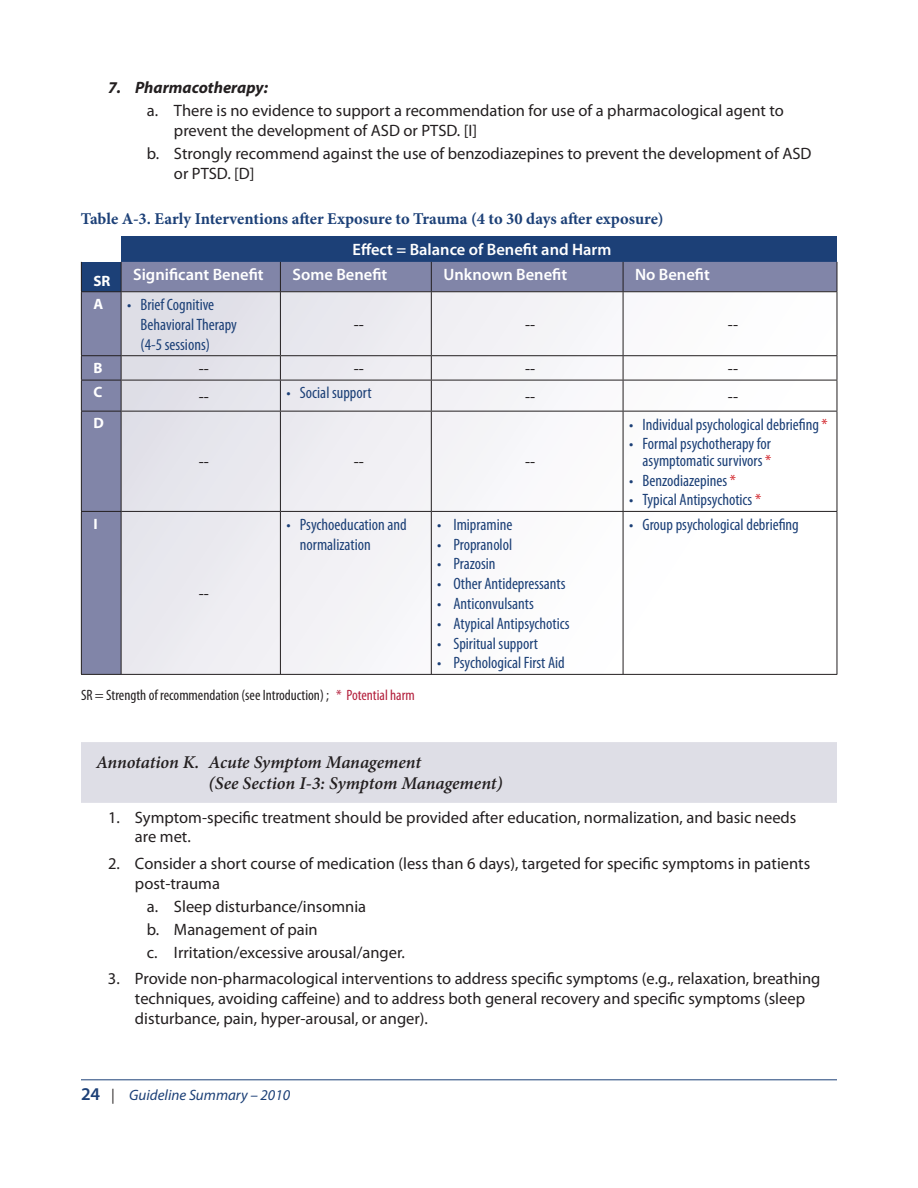
<style>
.page{position:relative;width:918px;height:1188px;background:#fff}
.page>*{position:absolute;margin:0;border:0;box-sizing:border-box;transform-origin:0 0}
.t1{font:italic 600 18px/21.6px "Minion Pro";letter-spacing:-.005em;color:#231f20}
.t2{font:16.5px/19.8px "Myriad Pro";color:#231f20}
.t3{font:condensed 16.5px/19.8px "Myriad Pro";color:#1c4077}
.t4{font:600 16.5px "Myriad Pro";color:#fff}
.t5{font:700 16.5px "Minion Pro";color:#1c4077}
.t6{font:italic 700 16.5px "Myriad Pro";color:#231f20}
.t7{font:condensed 15px "Myriad Pro";color:#231f20}
.t8{font:italic 15px "Myriad Pro";color:#1c4077}
.t9{font:700 15px "Myriad Pro";color:#fff}
.s1{color:#d22329}
.s2{color:#b31e3b}
.s3{font-weight:600;font-style:normal;font-size:18px}
.s4{color:#231f20}
</style>
<div class="page">
<hr style="left:81px;top:1080px;width:756px;height:1px;background:#1c4077">
<div style="left:81px;top:742px;width:756px;height:27px;background:#dedee6"></div>
<div style="left:81px;top:762px;width:756px;height:41px;background:#dedee6"></div>
<div style="left:121px;top:237px;width:716px;height:25px;background:#1c4077"></div>
<div style="left:82px;top:262px;width:755px;height:412px;background:#8185a8"></div>
<svg style="left:122px;top:292px;width:715px;height:382px"></svg>
<svg style="left:81px;top:262px;width:1px;height:29px"></svg>
<svg style="left:121px;top:262px;width:1px;height:29px"></svg>
<svg style="left:280px;top:262px;width:1px;height:29px"></svg>
<svg style="left:431px;top:262px;width:1px;height:29px"></svg>
<svg style="left:623px;top:262px;width:1px;height:29px"></svg>
<svg style="left:837px;top:262px;width:1px;height:29px"></svg>
<hr style="left:81px;top:291px;width:756px;height:1px;background:#231f20">
<hr style="left:81px;top:292px;width:1px;height:63px;background:#231f20">
<hr style="left:121px;top:292px;width:1px;height:63px;background:#231f20">
<hr style="left:280px;top:292px;width:1px;height:63px;background:#231f20">
<hr style="left:431px;top:292px;width:1px;height:63px;background:#231f20">
<hr style="left:623px;top:292px;width:1px;height:63px;background:#231f20">
<hr style="left:837px;top:292px;width:1px;height:63px;background:#231f20">
<hr style="left:81px;top:355px;width:40px;height:1px;background:#231f20">
<svg style="left:81px;top:356px;width:1px;height:24px"></svg>
<hr style="left:121px;top:355px;width:159px;height:1px;background:#231f20">
<svg style="left:121px;top:356px;width:1px;height:24px"></svg>
<hr style="left:280px;top:355px;width:151px;height:1px;background:#231f20">
<svg style="left:280px;top:356px;width:1px;height:24px"></svg>
<hr style="left:431px;top:355px;width:192px;height:1px;background:#231f20">
<svg style="left:431px;top:356px;width:1px;height:24px"></svg>
<hr style="left:623px;top:355px;width:214px;height:1px;background:#231f20">
<svg style="left:623px;top:356px;width:1px;height:24px"></svg>
<svg style="left:837px;top:356px;width:1px;height:24px"></svg>
<hr style="left:81px;top:380px;width:40px;height:1px;background:#231f20">
<hr style="left:81px;top:380px;width:1px;height:31px;background:#231f20">
<hr style="left:121px;top:380px;width:159px;height:1px;background:#231f20">
<hr style="left:121px;top:380px;width:1px;height:31px;background:#231f20">
<hr style="left:280px;top:380px;width:151px;height:1px;background:#231f20">
<hr style="left:280px;top:380px;width:1px;height:31px;background:#231f20">
<hr style="left:431px;top:380px;width:192px;height:1px;background:#231f20">
<hr style="left:431px;top:380px;width:1px;height:31px;background:#231f20">
<hr style="left:623px;top:380px;width:214px;height:1px;background:#231f20">
<hr style="left:623px;top:380px;width:1px;height:31px;background:#231f20">
<hr style="left:837px;top:380px;width:1px;height:31px;background:#231f20">
<hr style="left:81px;top:411px;width:40px;height:1px;background:#231f20">
<hr style="left:81px;top:412px;width:1px;height:99px;background:#231f20">
<hr style="left:121px;top:411px;width:159px;height:1px;background:#231f20">
<hr style="left:121px;top:412px;width:1px;height:99px;background:#231f20">
<hr style="left:280px;top:411px;width:151px;height:1px;background:#231f20">
<hr style="left:280px;top:412px;width:1px;height:99px;background:#231f20">
<hr style="left:431px;top:411px;width:192px;height:1px;background:#231f20">
<hr style="left:431px;top:412px;width:1px;height:99px;background:#231f20">
<hr style="left:623px;top:411px;width:214px;height:1px;background:#231f20">
<hr style="left:623px;top:412px;width:1px;height:99px;background:#231f20">
<hr style="left:837px;top:412px;width:1px;height:99px;background:#231f20">
<hr style="left:81px;top:511px;width:40px;height:1px;background:#231f20">
<hr style="left:81px;top:512px;width:1px;height:162px;background:#231f20">
<hr style="left:121px;top:511px;width:159px;height:1px;background:#231f20">
<hr style="left:121px;top:512px;width:1px;height:162px;background:#231f20">
<hr style="left:280px;top:511px;width:151px;height:1px;background:#231f20">
<hr style="left:280px;top:512px;width:1px;height:162px;background:#231f20">
<hr style="left:431px;top:511px;width:192px;height:1px;background:#231f20">
<hr style="left:431px;top:512px;width:1px;height:162px;background:#231f20">
<hr style="left:623px;top:511px;width:214px;height:1px;background:#231f20">
<hr style="left:623px;top:512px;width:1px;height:162px;background:#231f20">
<hr style="left:837px;top:512px;width:1px;height:162px;background:#231f20">
<hr style="left:81px;top:674px;width:756px;height:1px;background:#231f20">
<p class="t6" style="left:108px;top:82px;width:162px">7. Pharmacotherapy:</p>
<p class="t2" style="left:174px;top:102px;width:611px;text-indent:-27px">a. There is no evidence to support a recommendation for use of a pharmacological agent to prevent the development of ASD or PTSD. [I]</p>
<p class="t2" style="left:174px;top:145px;width:639px;text-indent:-27px">b. Strongly recommend against the use of benzodiazepines to prevent the development of ASD or PTSD. [D]</p>
<p class="t5" style="left:81px;top:212px;width:584px">Table A-3. Early Interventions after Exposure to Trauma (4 to 30 days after exposure)</p>
<p class="t4" style="left:353px;top:243px;width:260px">Effect = Balance of Benefit and Harm</p>
<p class="t9" style="left:93px;top:275px;width:18px">SR</p>
<p class="t4" style="left:133px;top:268px;width:132px">Significant Benefit</p>
<p class="t4" style="left:293px;top:268px;width:96px">Some Benefit</p>
<p class="t4" style="left:443px;top:268px;width:125px">Unknown Benefit</p>
<p class="t4" style="left:635px;top:268px;width:76px">No Benefit</p>
<p class="t9" style="left:93px;top:298px;width:11px">A</p>
<p class="t3" style="left:141px;top:296px;width:98px;text-indent:-13px">• Brief Cognitive<br>Behavioral Therapy (4-5 sessions)</p>
<p class="t2" style="left:354px;top:316px;width:12px">--</p>
<p class="t2" style="left:525px;top:316px;width:12px">--</p>
<p class="t2" style="left:728px;top:316px;width:12px">--</p>
<p class="t9" style="left:93px;top:362px;width:11px">B</p>
<p class="t2" style="left:199px;top:360px;width:12px">--</p>
<p class="t2" style="left:354px;top:360px;width:12px">--</p>
<p class="t2" style="left:525px;top:360px;width:12px">--</p>
<p class="t2" style="left:728px;top:360px;width:12px">--</p>
<p class="t9" style="left:93px;top:387px;width:10px">C</p>
<p class="t2" style="left:199px;top:387px;width:12px">--</p>
<p class="t3" style="left:286px;top:384px;width:87px">• Social support</p>
<p class="t2" style="left:525px;top:387px;width:12px">--</p>
<p class="t2" style="left:728px;top:387px;width:12px">--</p>
<p class="t9" style="left:93px;top:418px;width:12px">D</p>
<p class="t2" style="left:199px;top:453px;width:12px">--</p>
<p class="t2" style="left:354px;top:453px;width:12px">--</p>
<p class="t2" style="left:525px;top:453px;width:12px">--</p>
<p class="t3" style="left:629px;top:415px;width:200px">• Individual psychological debriefing <span class="s1">*</span></p>
<p class="t3" style="left:629px;top:437px;width:144px;line-height:16.5px;text-align:right">• Formal psychotherapy for asymptomatic survivors <span class="s1">*</span></p>
<p class="t3" style="left:629px;top:471px;width:108px">• Benzodiazepines <span class="s1">*</span></p>
<p class="t3" style="left:629px;top:491px;width:134px">• Typical Antipsychotics <span class="s1">*</span></p>
<p class="t9" style="left:93px;top:518px;width:6px">I</p>
<p class="t2" style="left:199px;top:585px;width:12px">--</p>
<p class="t3" style="left:300px;top:515px;width:108px;text-indent:-13px">• Psychoeducation and normalization</p>
<p class="t3" style="left:437px;top:515px;width:77px">• Imipramine</p>
<p class="t3" style="left:437px;top:535px;width:76px">• Propranolol</p>
<p class="t3" style="left:437px;top:555px;width:60px">• Prazosin</p>
<p class="t3" style="left:437px;top:575px;width:130px">• Other Antidepressants</p>
<p class="t3" style="left:437px;top:595px;width:98px">• Anticonvulsants</p>
<p class="t3" style="left:437px;top:614px;width:134px">• Atypical Antipsychotics</p>
<p class="t3" style="left:437px;top:634px;width:102px">• Spiritual support</p>
<p class="t3" style="left:437px;top:654px;width:129px">• Psychological First Aid</p>
<p class="t7" style="left:81px;top:690px;width:335px">SR = Strength of recommendation (see Introduction) ; <span class="s2">* Potential harm</span></p>
<p class="t3" style="left:629px;top:515px;width:171px">• Group psychological debriefing</p>
<p class="t1" style="left:209px;top:753px;width:296px;text-indent:-112px">Annotation K. Acute Symptom Management<br>(See Section I-3: Symptom Management)</p>
<p class="t2" style="left:135px;top:808px;width:663px;text-indent:-27px">1. Symptom-specific treatment should be provided after education, normalization, and basic needs are met.</p>
<p class="t2" style="left:135px;top:855px;width:677px;text-indent:-27px">2. Consider a short course of medication (less than 6 days), targeted for specific symptoms in patients post-trauma</p>
<p class="t2" style="left:147px;top:896px;width:259px;line-height:23.1px">a. Sleep disturbance/insomnia<br>b. Management of pain<br>c. Irritation/excessive arousal/anger.</p>
<p class="t2" style="left:135px;top:970px;width:687px;text-indent:-27px">3. Provide non-pharmacological interventions to address specific symptoms (e.g., relaxation, breathing techniques, avoiding caffeine) and to address both general recovery and specific symptoms (sleep disturbance, pain, hyper-arousal, or anger).</p>
<p class="t8" style="left:81px;top:1089px;width:211px"><span class="s3">24</span> <span class="s4">|</span> Guideline Summary – 2010</p>
</div>
